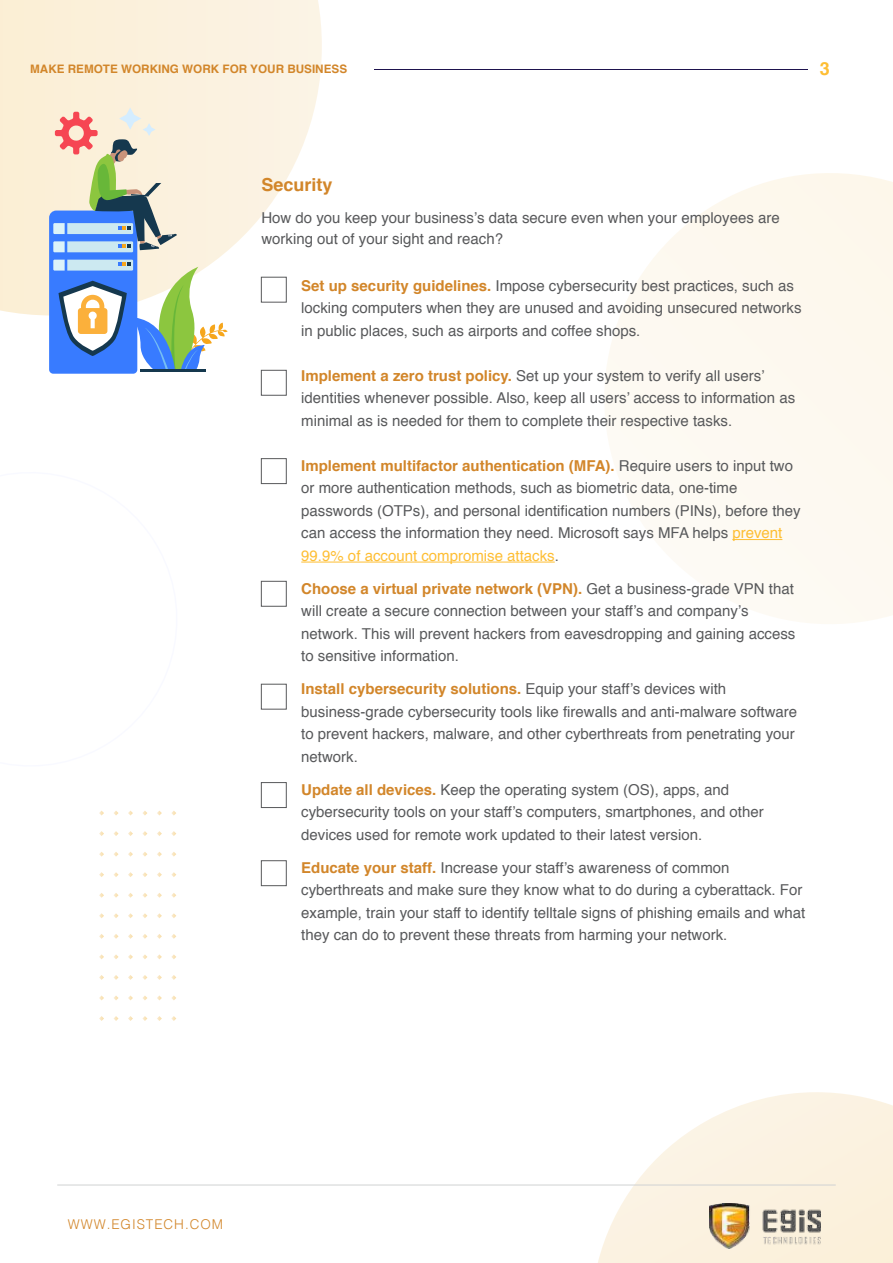
<style>
.page{position:relative;width:893px;height:1263px;background:#fff}
.page>*{position:absolute;margin:0;border:0;box-sizing:border-box;transform-origin:0 0}
.t1{font:700 18px "Helvetica";color:#d2862a}
.t2{font:700 18px "Helvetica";color:#febe33}
.t3{font:15px/22.5px "Helvetica";color:#58595b}
.t4{font:300 13.5px "Helvetica";letter-spacing:.07em;color:#d2862a}
.t5{font:700 11.7px "Helvetica";color:#d2862a}
.s1{font-weight:700;color:#d2862a}
.s2{color:#febe33}
</style>
<div class="page">
<svg style="left:0;top:0;width:322px;height:315px"></svg>
<svg style="left:598px;top:1092px;width:295px;height:171px"></svg>
<svg style="left:605px;top:173px;width:288px;height:451px"></svg>
<svg style="left:157px;top:995px;width:5px;height:5px"></svg>
<svg style="left:143px;top:996px;width:4px;height:4px"></svg>
<svg style="left:128px;top:995px;width:5px;height:5px"></svg>
<svg style="left:114px;top:996px;width:4px;height:4px"></svg>
<svg style="left:99px;top:995px;width:5px;height:5px"></svg>
<svg style="left:172px;top:995px;width:4px;height:5px"></svg>
<svg style="left:157px;top:975px;width:5px;height:5px"></svg>
<svg style="left:142px;top:975px;width:5px;height:5px"></svg>
<svg style="left:128px;top:975px;width:5px;height:5px"></svg>
<svg style="left:114px;top:975px;width:4px;height:5px"></svg>
<svg style="left:99px;top:975px;width:5px;height:5px"></svg>
<svg style="left:171px;top:975px;width:5px;height:5px"></svg>
<svg style="left:157px;top:954px;width:5px;height:5px"></svg>
<svg style="left:143px;top:954px;width:4px;height:5px"></svg>
<svg style="left:128px;top:954px;width:5px;height:5px"></svg>
<svg style="left:114px;top:954px;width:4px;height:5px"></svg>
<svg style="left:99px;top:954px;width:5px;height:5px"></svg>
<svg style="left:171px;top:954px;width:5px;height:5px"></svg>
<svg style="left:157px;top:934px;width:5px;height:5px"></svg>
<svg style="left:142px;top:934px;width:5px;height:5px"></svg>
<svg style="left:128px;top:934px;width:5px;height:5px"></svg>
<svg style="left:114px;top:934px;width:4px;height:5px"></svg>
<svg style="left:99px;top:934px;width:5px;height:5px"></svg>
<svg style="left:171px;top:934px;width:5px;height:5px"></svg>
<svg style="left:157px;top:913px;width:5px;height:5px"></svg>
<svg style="left:142px;top:913px;width:5px;height:5px"></svg>
<svg style="left:128px;top:913px;width:5px;height:5px"></svg>
<svg style="left:114px;top:913px;width:4px;height:5px"></svg>
<svg style="left:99px;top:913px;width:5px;height:5px"></svg>
<svg style="left:171px;top:913px;width:5px;height:5px"></svg>
<svg style="left:157px;top:893px;width:5px;height:5px"></svg>
<svg style="left:142px;top:893px;width:5px;height:5px"></svg>
<svg style="left:128px;top:893px;width:5px;height:5px"></svg>
<svg style="left:114px;top:893px;width:4px;height:5px"></svg>
<svg style="left:99px;top:893px;width:5px;height:5px"></svg>
<svg style="left:171px;top:893px;width:5px;height:5px"></svg>
<svg style="left:157px;top:872px;width:5px;height:5px"></svg>
<svg style="left:142px;top:872px;width:5px;height:5px"></svg>
<svg style="left:128px;top:872px;width:5px;height:5px"></svg>
<svg style="left:114px;top:872px;width:4px;height:5px"></svg>
<svg style="left:99px;top:872px;width:5px;height:5px"></svg>
<svg style="left:171px;top:872px;width:5px;height:5px"></svg>
<svg style="left:157px;top:852px;width:5px;height:5px"></svg>
<svg style="left:143px;top:852px;width:4px;height:5px"></svg>
<svg style="left:128px;top:852px;width:5px;height:5px"></svg>
<svg style="left:114px;top:852px;width:4px;height:5px"></svg>
<svg style="left:99px;top:852px;width:5px;height:5px"></svg>
<svg style="left:171px;top:852px;width:5px;height:5px"></svg>
<svg style="left:157px;top:831px;width:5px;height:5px"></svg>
<svg style="left:142px;top:831px;width:5px;height:5px"></svg>
<svg style="left:128px;top:831px;width:5px;height:5px"></svg>
<svg style="left:114px;top:831px;width:4px;height:5px"></svg>
<svg style="left:99px;top:831px;width:5px;height:5px"></svg>
<svg style="left:171px;top:831px;width:5px;height:5px"></svg>
<svg style="left:157px;top:1016px;width:5px;height:5px"></svg>
<svg style="left:142px;top:1016px;width:5px;height:5px"></svg>
<svg style="left:128px;top:1016px;width:5px;height:5px"></svg>
<svg style="left:114px;top:1016px;width:4px;height:5px"></svg>
<svg style="left:99px;top:1016px;width:5px;height:5px"></svg>
<svg style="left:171px;top:1016px;width:5px;height:5px"></svg>
<svg style="left:157px;top:810px;width:5px;height:5px"></svg>
<svg style="left:143px;top:811px;width:4px;height:4px"></svg>
<svg style="left:128px;top:810px;width:5px;height:5px"></svg>
<svg style="left:114px;top:811px;width:4px;height:4px"></svg>
<svg style="left:99px;top:810px;width:5px;height:5px"></svg>
<svg style="left:172px;top:811px;width:4px;height:4px"></svg>
<hr style="left:57px;top:1185px;width:779px;height:1px;background:#d0d2d3">
<hr style="left:374px;top:70px;width:434px;height:1px;background:#1e134e">
<hr style="left:732px;top:539px;width:50px;height:1px;background:#febe33">
<hr style="left:301px;top:562px;width:254px;height:1px;background:#febe33">
<div style="left:261px;top:277px;width:25px;height:25px;border:1px solid #58595b"></div>
<div style="left:261px;top:370px;width:25px;height:25px;border:1px solid #58595b"></div>
<div style="left:261px;top:458px;width:25px;height:26px;border:1px solid #58595b"></div>
<div style="left:261px;top:581px;width:25px;height:25px;border:1px solid #58595b"></div>
<div style="left:261px;top:684px;width:25px;height:25px;border:1px solid #58595b"></div>
<div style="left:261px;top:782px;width:25px;height:26px;border:1px solid #58595b"></div>
<div style="left:261px;top:860px;width:25px;height:26px;border:1px solid #58595b"></div>
<svg style="left:200px;top:323px;width:27px;height:32px"></svg>
<hr style="left:140px;top:369px;width:66px;height:3px;background:#15384e">
<svg style="left:49px;top:108px;width:151px;height:266px"></svg>
<img style="left:710px;top:1203px;width:111px;height:45px">
<p class="t5" style="left:30px;top:60px;width:319px">MAKE REMOTE WORKING WORK FOR YOUR BUSINESS</p>
<p class="t2" style="left:820px;top:54px;width:12px">3</p>
<p class="t1" style="left:261px;top:170px;width:73px">Security</p>
<p class="t3" style="left:261px;top:208px;width:520px;line-height:21px">How do you keep your business’s data secure even when your employees are working out of your sight and reach?</p>
<p class="t3" style="left:301px;top:275px;width:502px"><span class="s1">Set up security guidelines.</span> Impose cybersecurity best practices, such as locking computers when they are unused and avoiding unsecured networks in public places, such as airports and coffee shops.</p>
<p class="t3" style="left:301px;top:365px;width:495px"><span class="s1">Implement a zero trust policy.</span> Set up your system to verify all users’ identities whenever possible. Also, keep all users’ access to information as minimal as is needed for them to complete their respective tasks.</p>
<p class="t3" style="left:301px;top:455px;width:501px"><span class="s1">Implement multifactor authentication (MFA).</span> Require users to input two or more authentication methods, such as biometric data, one-time passwords (OTPs), and personal identification numbers (PINs), before they can access the information they need. Microsoft says MFA helps <span class="s2">prevent 99.9% of account compromise attacks</span>.</p>
<p class="t3" style="left:301px;top:578px;width:496px"><span class="s1">Choose a virtual private network (VPN).</span> Get a business-grade VPN that will create a secure connection between your staff’s and company’s network. This will prevent hackers from eavesdropping and gaining access to sensitive information.</p>
<p class="t3" style="left:301px;top:678px;width:497px"><span class="s1">Install cybersecurity solutions.</span> Equip your staff’s devices with business-grade cybersecurity tools like firewalls and anti-malware software to prevent hackers, malware, and other cyberthreats from penetrating your network.</p>
<p class="t3" style="left:301px;top:779px;width:464px"><span class="s1">Update all devices.</span> Keep the operating system (OS), apps, and cybersecurity tools on your staff’s computers, smartphones, and other devices used for remote work updated to their latest version.</p>
<p class="t3" style="left:301px;top:857px;width:506px"><span class="s1">Educate your staff.</span> Increase your staff’s awareness of common cyberthreats and make sure they know what to do during a cyberattack. For example, train your staff to identify telltale signs of phishing emails and what they can do to prevent these threats from harming your network.</p>
<p class="t4" style="left:68px;top:1213px;width:157px">WWW.EGISTECH.COM</p>
</div>
